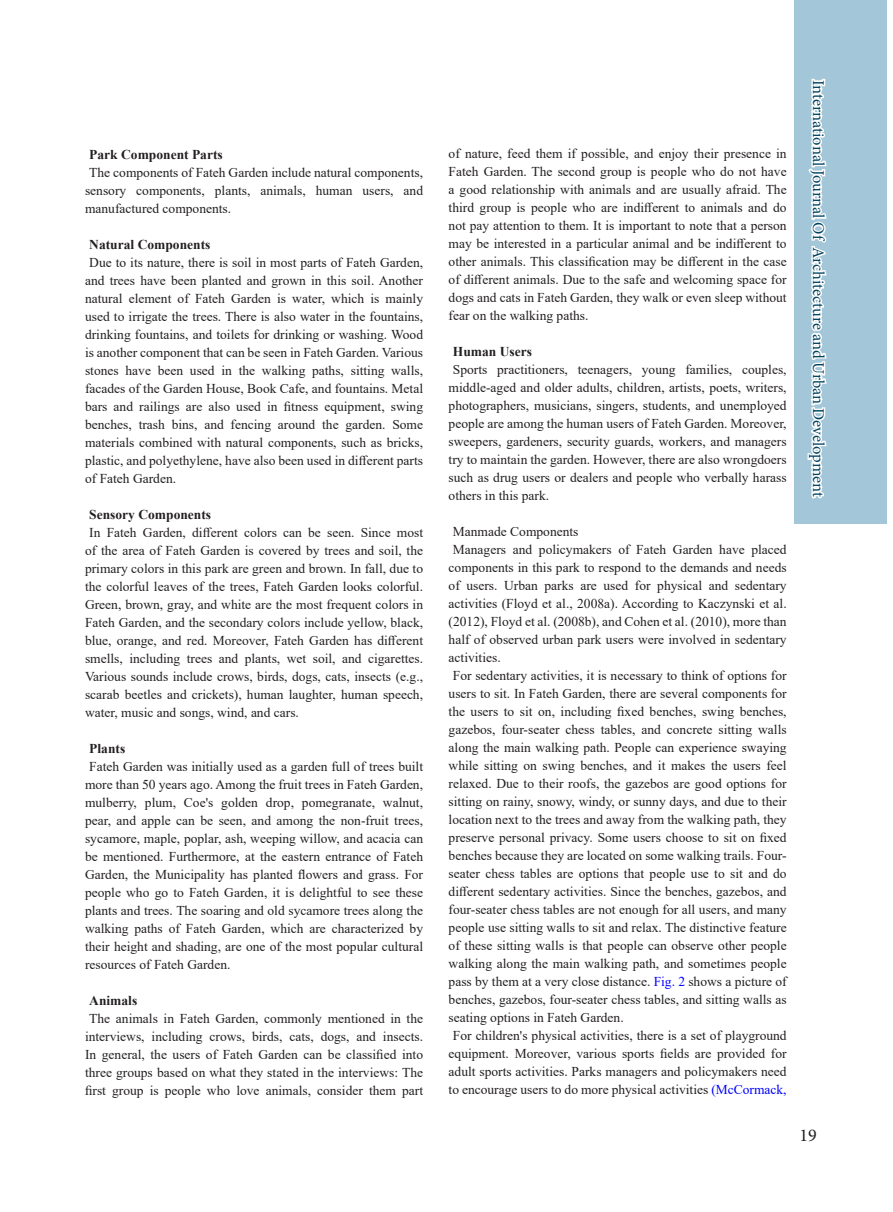
<style>
.page{position:relative;width:893px;height:1212px;background:#fff}
.page>*{position:absolute;margin:0;border:0;box-sizing:border-box;transform-origin:0 0}
.t1{font:18px "Minion Pro";color:#231f20}
.t2{font:16.5px "Minion Pro";letter-spacing:-.005em;color:#004462}
.متن_لاتین_اصلی{font:13.5px/18px "Times New Roman";color:#231f20;text-align:justify}
.متن_لاتین_اصلی-2{font:700 13.5px "Times New Roman";color:#231f20}
.s1{color:#00f}
</style>
<div class="page">
<div style="left:794px;top:0;width:92px;height:524px;background:#a3c7d8"></div>
<svg style="left:807px;top:78px;width:20px;height:421px"></svg>
<p class="متن_لاتین_اصلی-2" style="left:89px;top:145px;width:135px">Park Component Parts</p>
<p class="متن_لاتین_اصلی" style="left:85px;top:163px;width:340px;text-indent:4px">The components of Fateh Garden include natural components, sensory components, plants, animals, human users, and manufactured components.</p>
<p class="متن_لاتین_اصلی-2" style="left:89px;top:235px;width:123px">Natural Components</p>
<p class="متن_لاتین_اصلی" style="left:85px;top:253px;width:340px;text-indent:4px">Due to its nature, there is soil in most parts of Fateh Garden, and trees have been planted and grown in this soil. Another natural element of Fateh Garden is water, which is mainly used to irrigate the trees. There is also water in the fountains, drinking fountains, and toilets for drinking or washing. Wood is another component that can be seen in Fateh Garden. Various stones have been used in the walking paths, sitting walls, facades of the Garden House, Book Cafe, and fountains. Metal bars and railings are also used in fitness equipment, swing benches, trash bins, and fencing around the garden. Some materials combined with natural components, such as bricks, plastic, and polyethylene, have also been used in different parts of Fateh Garden.</p>
<p class="متن_لاتین_اصلی-2" style="left:89px;top:505px;width:123px">Sensory Components</p>
<p class="متن_لاتین_اصلی" style="left:85px;top:523px;width:340px;text-indent:4px">In Fateh Garden, different colors can be seen. Since most of the area of Fateh Garden is covered by trees and soil, the primary colors in this park are green and brown. In fall, due to the colorful leaves of the trees, Fateh Garden looks colorful.<br>Green, brown, gray, and white are the most frequent colors in Fateh Garden, and the secondary colors include yellow, black, blue, orange, and red. Moreover, Fateh Garden has different smells, including trees and plants, wet soil, and cigarettes.<br>Various sounds include crows, birds, dogs, cats, insects (e.g., scarab beetles and crickets), human laughter, human speech, water, music and songs, wind, and cars.</p>
<p class="متن_لاتین_اصلی-2" style="left:89px;top:739px;width:38px">Plants</p>
<p class="متن_لاتین_اصلی" style="left:85px;top:757px;width:340px;text-indent:4px">Fateh Garden was initially used as a garden full of trees built more than 50 years ago. Among the fruit trees in Fateh Garden, mulberry, plum, Coe's golden drop, pomegranate, walnut, pear, and apple can be seen, and among the non-fruit trees, sycamore, maple, poplar, ash, weeping willow, and acacia can be mentioned. Furthermore, at the eastern entrance of Fateh Garden, the Municipality has planted flowers and grass. For people who go to Fateh Garden, it is delightful to see these plants and trees. The soaring and old sycamore trees along the walking paths of Fateh Garden, which are characterized by their height and shading, are one of the most popular cultural resources of Fateh Garden.</p>
<p class="متن_لاتین_اصلی-2" style="left:89px;top:991px;width:50px">Animals</p>
<p class="متن_لاتین_اصلی" style="left:85px;top:1009px;width:340px;text-align:center">The animals in Fateh Garden, commonly mentioned in the interviews, including crows, birds, cats, dogs, and insects.<br>In general, the users of Fateh Garden can be classified into three groups based on what they stated in the interviews: The first group is people who love animals, consider them part</p>
<p class="متن_لاتین_اصلی" style="left:449px;top:144px;width:340px">of nature, feed them if possible, and enjoy their presence in Fateh Garden. The second group is people who do not have a good relationship with animals and are usually afraid. The third group is people who are indifferent to animals and do not pay attention to them. It is important to note that a person may be interested in a particular animal and be indifferent to other animals. This classification may be different in the case of different animals. Due to the safe and welcoming space for dogs and cats in Fateh Garden, they walk or even sleep without fear on the walking paths.</p>
<p class="متن_لاتین_اصلی-2" style="left:453px;top:342px;width:81px">Human Users</p>
<p class="متن_لاتین_اصلی" style="left:449px;top:360px;width:340px;text-indent:4px">Sports practitioners, teenagers, young families, couples, middle-aged and older adults, children, artists, poets, writers, photographers, musicians, singers, students, and unemployed people are among the human users of Fateh Garden. Moreover, sweepers, gardeners, security guards, workers, and managers try to maintain the garden. However, there are also wrongdoers such as drug users or dealers and people who verbally harass others in this park.</p>
<p class="متن_لاتین_اصلی" style="left:453px;top:522px;width:127px">Manmade Components</p>
<p class="متن_لاتین_اصلی" style="left:449px;top:540px;width:340px;text-indent:4px">Managers and policymakers of Fateh Garden have placed components in this park to respond to the demands and needs of users. Urban parks are used for physical and sedentary activities (Floyd et al., 2008a). According to Kaczynski et al. (2012), Floyd et al. (2008b), and Cohen et al. (2010), more than half of observed urban park users were involved in sedentary activities.</p>
<p class="متن_لاتین_اصلی" style="left:449px;top:666px;width:340px;text-indent:4px">For sedentary activities, it is necessary to think of options for users to sit. In Fateh Garden, there are several components for the users to sit on, including fixed benches, swing benches, gazebos, four-seater chess tables, and concrete sitting walls along the main walking path. People can experience swaying while sitting on swing benches, and it makes the users feel relaxed. Due to their roofs, the gazebos are good options for sitting on rainy, snowy, windy, or sunny days, and due to their location next to the trees and away from the walking path, they preserve personal privacy. Some users choose to sit on fixed benches because they are located on some walking trails. Four&shy;seater chess tables are options that people use to sit and do different sedentary activities. Since the benches, gazebos, and four-seater chess tables are not enough for all users, and many people use sitting walls to sit and relax. The distinctive feature of these sitting walls is that people can observe other people walking along the main walking path, and sometimes people pass by them at a very close distance. <span class="s1">Fig. 2</span> shows a picture of benches, gazebos, four-seater chess tables, and sitting walls as seating options in Fateh Garden.</p>
<p class="متن_لاتین_اصلی" style="left:449px;top:1026px;width:340px;text-align:center">For children's physical activities, there is a set of playground equipment. Moreover, various sports fields are provided for adult sports activities. Parks managers and policymakers need to encourage users to do more physical activities <span class="s1">(McCormack,</span></p>
<p class="t2" style="left:829px;top:80px;width:419px;rotate:90deg">International Journal Of Architecture and Urban Development</p>
<h1 class="t1" style="left:800px;top:1123px;width:19px">19</h1>
</div>
